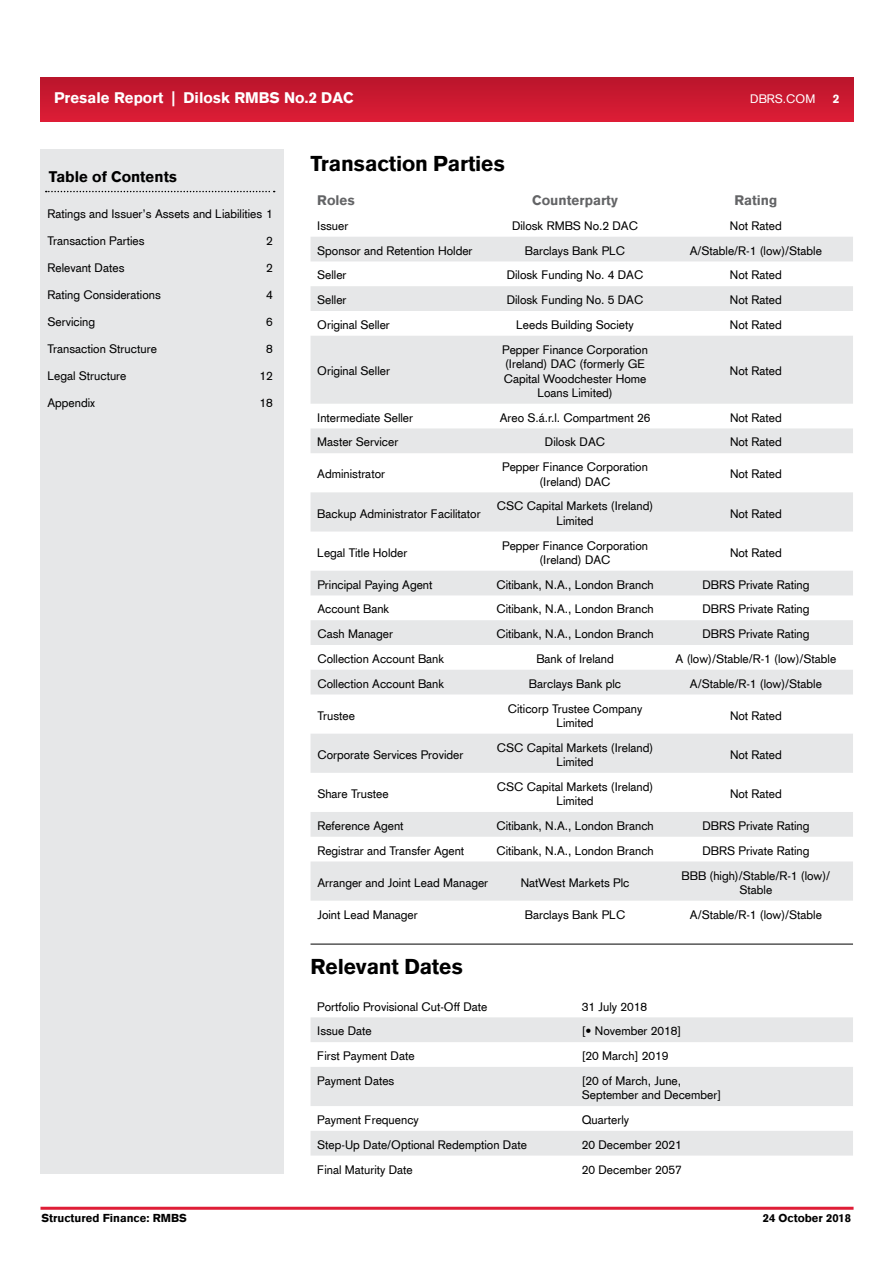
<style>
.page{position:relative;width:893px;height:1263px;background:#fff}
.page>*{position:absolute;margin:0;border:0;box-sizing:border-box;transform-origin:0 0}
.t1{font:900 21px "Akzidenz Grotesk";letter-spacing:-.01em;color:#000}
.t2{font:900 15px "Akzidenz Grotesk";color:#fff}
.t3{font:900 15px "Akzidenz Grotesk CE";color:#000}
.t4{font:900 13.5px "Akzidenz Grotesk";color:#636466}
.t5{font:12px/14.4px "Akzidenz Grotesk";color:#000;text-align:center}
.t6{font:12px "Akzidenz Grotesk";color:#fff}
.t7{font:900 12px "Akzidenz Grotesk";color:#fff}
.t8{font:900 11.25px "Akzidenz Grotesk";color:#000}
</style>
<div class="page">
<div style="left:40px;top:77px;width:813px;height:45px;background:linear-gradient(to bottom,#b9152b,#dd1d36)"></div>
<div style="left:40px;top:149px;width:244px;height:1025px;background:#e6e7e8"></div>
<svg style="left:46px;top:191px;width:229px;height:1px"></svg>
<hr style="left:40px;top:1207px;width:813px;height:3px;background:#df1d36">
<svg style="left:310px;top:237px;width:543px;height:664px;fill:#e6e7e8"></svg>
<hr style="left:310px;top:944px;width:543px;height:1px;background:#000">
<svg style="left:311px;top:1155px;width:542px;height:1px"></svg>
<svg style="left:310px;top:1017px;width:543px;height:138px;fill:#e6e7e8"></svg>
<p class="t2" style="left:54px;top:88px;width:301px">Presale Report | Dilosk RMBS No.2 DAC</p>
<p class="t6" style="left:750px;top:91px;width:67px">DBRS.COM</p>
<p class="t7" style="left:833px;top:91px;width:8px">2</p>
<p class="t3" style="left:49px;top:167px;width:130px">Table of Contents</p>
<p class="t5" style="left:48px;top:207px;width:227px">Ratings and Issuer’s Assets and Liabilities 1</p>
<p class="t5" style="left:48px;top:234px;width:99px">Transaction Parties</p>
<p class="t5" style="left:266px;top:234px;width:8px">2</p>
<p class="t5" style="left:48px;top:261px;width:78px">Relevant Dates</p>
<p class="t5" style="left:266px;top:261px;width:8px">2</p>
<p class="t5" style="left:48px;top:288px;width:115px">Rating Considerations</p>
<p class="t5" style="left:266px;top:288px;width:8px">4</p>
<p class="t5" style="left:48px;top:315px;width:49px">Servicing</p>
<p class="t5" style="left:266px;top:315px;width:8px">6</p>
<p class="t5" style="left:48px;top:342px;width:111px">Transaction Structure</p>
<p class="t5" style="left:266px;top:342px;width:8px">8</p>
<p class="t5" style="left:48px;top:369px;width:80px">Legal Structure</p>
<p class="t5" style="left:260px;top:369px;width:15px">12</p>
<p class="t5" style="left:48px;top:396px;width:49px">Appendix</p>
<p class="t5" style="left:260px;top:396px;width:15px">18</p>
<h1 class="t1" style="left:310px;top:149px;width:196px">Transaction Parties</h1>
<p class="t4" style="left:317px;top:192px;width:39px">Roles</p>
<p class="t4" style="left:532px;top:192px;width:87px">Counterparty</p>
<p class="t4" style="left:734px;top:192px;width:44px">Rating</p>
<p class="t5" style="left:317px;top:218px;width:33px">Issuer</p>
<p class="t5" style="left:512px;top:218px;width:127px">Dilosk RMBS No.2 DAC</p>
<p class="t5" style="left:730px;top:218px;width:53px">Not Rated</p>
<p class="t5" style="left:317px;top:243px;width:157px">Sponsor and Retention Holder</p>
<p class="t5" style="left:525px;top:243px;width:102px">Barclays Bank PLC</p>
<p class="t5" style="left:690px;top:243px;width:134px">A/Stable/R-1 (low)/Stable</p>
<p class="t5" style="left:317px;top:268px;width:31px">Seller</p>
<p class="t5" style="left:507px;top:268px;width:138px">Dilosk Funding No. 4 DAC</p>
<p class="t5" style="left:730px;top:268px;width:53px">Not Rated</p>
<p class="t5" style="left:317px;top:293px;width:31px">Seller</p>
<p class="t5" style="left:507px;top:293px;width:138px">Dilosk Funding No. 5 DAC</p>
<p class="t5" style="left:730px;top:293px;width:53px">Not Rated</p>
<p class="t5" style="left:317px;top:317px;width:74px">Original Seller</p>
<p class="t5" style="left:516px;top:317px;width:119px">Leeds Building Society</p>
<p class="t5" style="left:730px;top:317px;width:53px">Not Rated</p>
<p class="t5" style="left:317px;top:364px;width:74px">Original Seller</p>
<p class="t5" style="left:502px;top:342px;width:147px">Pepper Finance Corporation (Ireland) DAC (formerly GE<br>Capital Woodchester Home<br>Loans Limited)</p>
<p class="t5" style="left:730px;top:364px;width:53px">Not Rated</p>
<p class="t5" style="left:317px;top:410px;width:97px">Intermediate Seller</p>
<p class="t5" style="left:500px;top:410px;width:152px">Areo S.á.r.l. Compartment 26</p>
<p class="t5" style="left:730px;top:410px;width:53px">Not Rated</p>
<p class="t5" style="left:317px;top:435px;width:83px">Master Servicer</p>
<p class="t5" style="left:545px;top:435px;width:62px">Dilosk DAC</p>
<p class="t5" style="left:730px;top:435px;width:53px">Not Rated</p>
<p class="t5" style="left:317px;top:467px;width:69px">Administrator</p>
<p class="t5" style="left:502px;top:460px;width:147px">Pepper Finance Corporation (Ireland) DAC</p>
<p class="t5" style="left:730px;top:467px;width:53px">Not Rated</p>
<p class="t5" style="left:317px;top:506px;width:165px">Backup Administrator Facilitator</p>
<p class="t5" style="left:497px;top:499px;width:158px">CSC Capital Markets (Ireland)<br>Limited</p>
<p class="t5" style="left:730px;top:506px;width:53px">Not Rated</p>
<p class="t5" style="left:317px;top:545px;width:92px">Legal Title Holder</p>
<p class="t5" style="left:502px;top:538px;width:147px">Pepper Finance Corporation (Ireland) DAC</p>
<p class="t5" style="left:730px;top:545px;width:53px">Not Rated</p>
<p class="t5" style="left:317px;top:577px;width:117px">Principal Paying Agent</p>
<p class="t5" style="left:496px;top:577px;width:159px">Citibank, N.A., London Branch</p>
<p class="t5" style="left:702px;top:577px;width:108px">DBRS Private Rating</p>
<p class="t5" style="left:317px;top:602px;width:74px">Account Bank</p>
<p class="t5" style="left:496px;top:602px;width:159px">Citibank, N.A., London Branch</p>
<p class="t5" style="left:702px;top:602px;width:108px">DBRS Private Rating</p>
<p class="t5" style="left:317px;top:627px;width:77px">Cash Manager</p>
<p class="t5" style="left:496px;top:627px;width:159px">Citibank, N.A., London Branch</p>
<p class="t5" style="left:702px;top:627px;width:108px">DBRS Private Rating</p>
<p class="t5" style="left:317px;top:651px;width:128px">Collection Account Bank</p>
<p class="t5" style="left:536px;top:651px;width:79px">Bank of Ireland</p>
<p class="t5" style="left:675px;top:651px;width:162px">A (low)/Stable/R-1 (low)/Stable</p>
<p class="t5" style="left:317px;top:676px;width:128px">Collection Account Bank</p>
<p class="t5" style="left:529px;top:676px;width:94px">Barclays Bank plc</p>
<p class="t5" style="left:690px;top:676px;width:134px">A/Stable/R-1 (low)/Stable</p>
<p class="t5" style="left:317px;top:708px;width:39px">Trustee</p>
<p class="t5" style="left:508px;top:701px;width:136px">Citicorp Trustee Company<br>Limited</p>
<p class="t5" style="left:730px;top:708px;width:53px">Not Rated</p>
<p class="t5" style="left:317px;top:747px;width:147px">Corporate Services Provider</p>
<p class="t5" style="left:497px;top:740px;width:158px">CSC Capital Markets (Ireland)<br>Limited</p>
<p class="t5" style="left:730px;top:747px;width:53px">Not Rated</p>
<p class="t5" style="left:317px;top:786px;width:73px">Share Trustee</p>
<p class="t5" style="left:497px;top:779px;width:158px">CSC Capital Markets (Ireland)<br>Limited</p>
<p class="t5" style="left:730px;top:786px;width:53px">Not Rated</p>
<p class="t5" style="left:317px;top:818px;width:88px">Reference Agent</p>
<p class="t5" style="left:496px;top:818px;width:159px">Citibank, N.A., London Branch</p>
<p class="t5" style="left:702px;top:818px;width:108px">DBRS Private Rating</p>
<p class="t5" style="left:317px;top:843px;width:148px">Registrar and Transfer Agent</p>
<p class="t5" style="left:496px;top:843px;width:159px">Citibank, N.A., London Branch</p>
<p class="t5" style="left:702px;top:843px;width:108px">DBRS Private Rating</p>
<p class="t5" style="left:317px;top:875px;width:172px">Arranger and Joint Lead Manager</p>
<p class="t5" style="left:521px;top:875px;width:110px">NatWest Markets Plc</p>
<p class="t5" style="left:682px;top:868px;width:150px">BBB (high)/Stable/R-1 (low)/<br>Stable</p>
<p class="t5" style="left:317px;top:907px;width:102px">Joint Lead Manager</p>
<p class="t5" style="left:525px;top:907px;width:102px">Barclays Bank PLC</p>
<p class="t5" style="left:690px;top:907px;width:134px">A/Stable/R-1 (low)/Stable</p>
<h1 class="t1" style="left:310px;top:952px;width:154px">Relevant Dates</h1>
<p class="t5" style="left:317px;top:999px;width:172px">Portfolio Provisional Cut-Off Date</p>
<p class="t5" style="left:582px;top:999px;width:67px">31 July 2018</p>
<p class="t5" style="left:317px;top:1024px;width:56px">Issue Date</p>
<p class="t5" style="left:582px;top:1024px;width:101px">[• November 2018]</p>
<p class="t5" style="left:317px;top:1048px;width:99px">First Payment Date</p>
<p class="t5" style="left:582px;top:1048px;width:88px">[20 March] 2019</p>
<p class="t5" style="left:317px;top:1073px;width:79px">Payment Dates</p>
<p class="t5" style="left:582px;top:1073px;width:141px;text-align:left">[20 of March, June,<br>September and December]</p>
<p class="t5" style="left:317px;top:1112px;width:103px">Payment Frequency</p>
<p class="t5" style="left:582px;top:1112px;width:49px">Quarterly</p>
<p class="t5" style="left:317px;top:1137px;width:211px">Step-Up Date/Optional Redemption Date</p>
<p class="t5" style="left:582px;top:1137px;width:102px">20 December 2021</p>
<p class="t5" style="left:317px;top:1162px;width:97px">Final Maturity Date</p>
<p class="t5" style="left:582px;top:1162px;width:102px">20 December 2057</p>
<p class="t8" style="left:41px;top:1210px;width:147px">Structured Finance: RMBS</p>
<p class="t8" style="left:763px;top:1210px;width:90px">24 October 2018</p>
</div>
